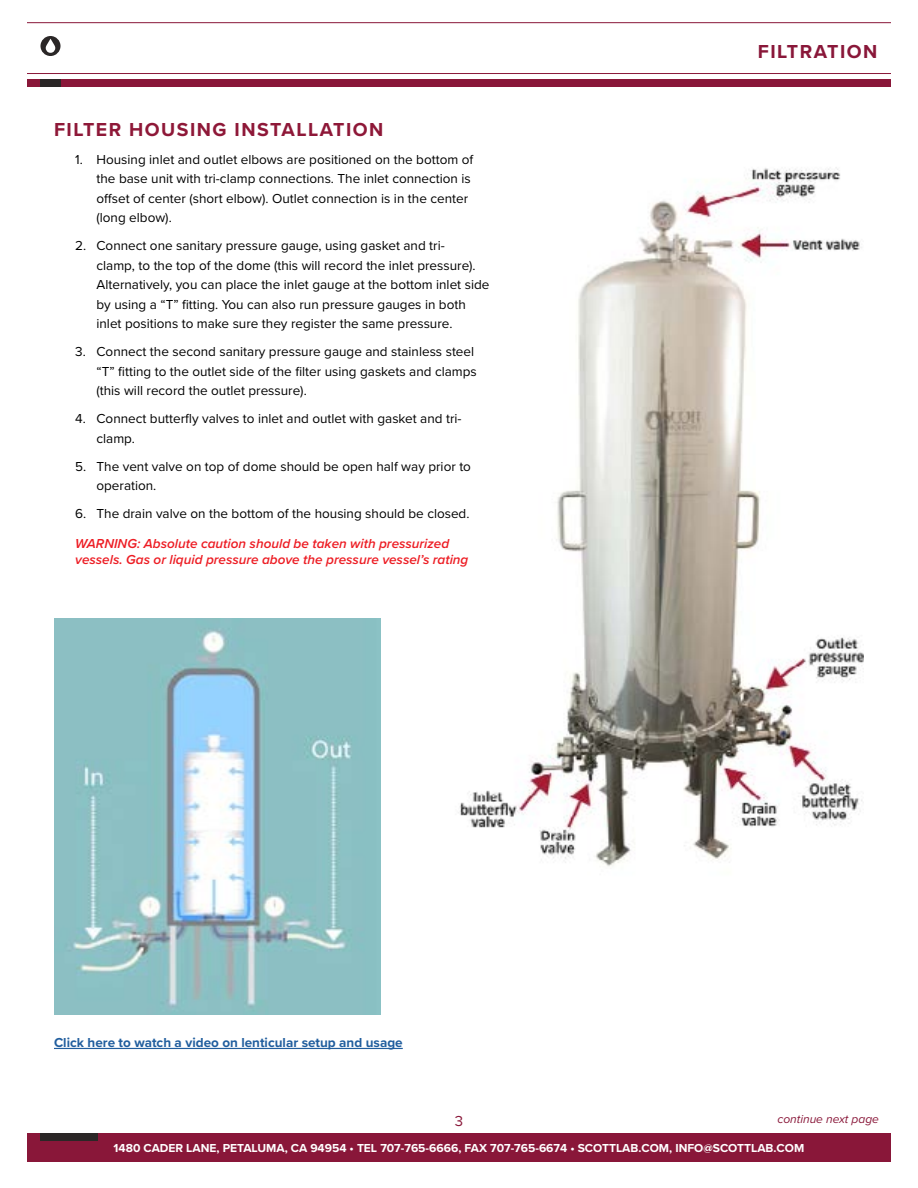
<style>
.page{position:relative;width:918px;height:1188px;background:#fff}
.page>*{position:absolute;margin:0;border:0;box-sizing:border-box;transform-origin:0 0}
.t1{font:700 19.5px "Proxima Nova";letter-spacing:.075em;color:#8e1838}
.t2{font:700 19.5px "Proxima Nova";letter-spacing:.075em;color:#891739}
.t3{font:15px "Proxima Nova";color:#891739}
.t4{font:13.5px/19.5px "Proxima Nova";color:#000}
.t5{font:italic 600 13.5px/16.5px "Proxima Nova";color:#ed1d24}
.t6{font:700 13.5px "Proxima Nova";color:#215e9e}
.t7{font:700 12px "Proxima Nova";color:#fff}
.t8{font:italic 12px "Proxima Nova";color:#891739}
</style>
<div class="page">
<img style="left:458px;top:167px;width:406px;height:700px">
<img style="left:54px;top:619px;width:326px;height:395px">
<hr style="left:54px;top:1048px;width:349px;height:1px;background:#215e9e">
<div style="left:27px;top:79px;width:864px;height:8px;background:#891739"></div>
<svg style="left:40px;top:36px;width:21px;height:20px"></svg>
<hr style="left:27px;top:22px;width:864px;height:1px;background:#891739">
<hr style="left:27px;top:73px;width:864px;height:1px;background:#891739">
<div style="left:40px;top:79px;width:21px;height:8px;background:#2b2727"></div>
<div style="left:27px;top:1133px;width:864px;height:29px;background:#891739"></div>
<div style="left:40px;top:1133px;width:58px;height:8px;background:#2b2727"></div>
<h1 class="t1" style="left:54px;top:115px;width:331px">FILTER HOUSING INSTALLATION</h1>
<p class="t4" style="left:97px;top:149px;width:378px;text-indent:-21px">1. Housing inlet and outlet elbows are positioned on the bottom of the base unit with tri-clamp connections. The inlet connection is offset of center (short elbow). Outlet connection is in the center (long elbow).</p>
<p class="t4" style="left:97px;top:236px;width:394px;text-indent:-21px">2. Connect one sanitary pressure gauge, using gasket and tri-<br>clamp, to the top of the dome (this will record the inlet pressure).<br>Alternatively, you can place the inlet gauge at the bottom inlet side by using a “T” fitting. You can also run pressure gauges in both inlet positions to make sure they register the same pressure.</p>
<p class="t4" style="left:97px;top:342px;width:382px;text-indent:-21px">3. Connect the second sanitary pressure gauge and stainless steel “T” fitting to the outlet side of the filter using gaskets and clamps (this will record the outlet pressure).</p>
<p class="t4" style="left:97px;top:409px;width:367px;text-indent:-21px">4. Connect butterfly valves to inlet and outlet with gasket and tri&shy;clamp.</p>
<p class="t4" style="left:97px;top:456px;width:376px;text-indent:-21px">5. The vent valve on top of dome should be open half way prior to operation.</p>
<p class="t4" style="left:75px;top:504px;width:396px">6. The drain valve on the bottom of the housing should be closed.</p>
<p class="t5" style="left:75px;top:534px;width:395px">WARNING: Absolute caution should be taken with pressurized vessels. Gas or liquid pressure above the pressure vessel’s rating</p>
<p class="t6" style="left:54px;top:1032px;width:350px">Click here to watch a video on lenticular setup and usage</p>
<h1 class="t2" style="left:758px;top:37px;width:121px">FILTRATION</h1>
<p class="t3" style="left:455px;top:1109px;width:10px">3</p>
<p class="t8" style="left:777px;top:1110px;width:103px">continue next page</p>
<p class="t7" style="left:114px;top:1139px;width:692px">1480 CADER LANE, PETALUMA, CA 94954 • TEL 707-765-6666, FAX 707-765-6674 • SCOTTLAB.COM, INFO@SCOTTLAB.COM</p>
</div>
